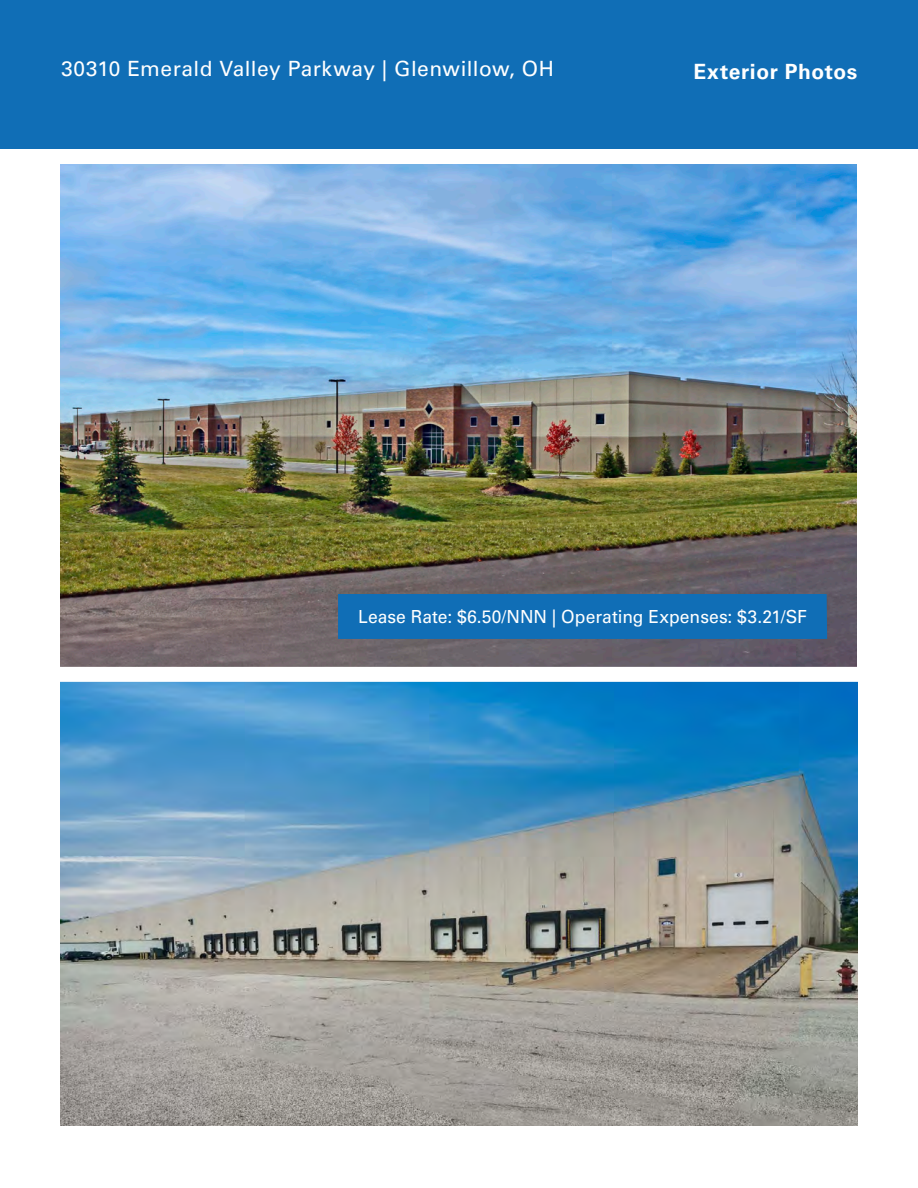
<style>
.page{position:relative;width:918px;height:1188px;background:#fff}
.page>*{position:absolute;margin:0;border:0;box-sizing:border-box;transform-origin:0 0}
.t1{font:21px "Univers LT Pro 55 Roman";letter-spacing:.02em;color:#fff}
.t2{font:700 21px "Univers LT Pro 65";letter-spacing:.025em;color:#fff}
.t3{font:18px "Univers LT Pro 55 Roman";color:#fff}
</style>
<div class="page">
<div style="left:0;top:0;width:918px;height:148px;background:#106eb6"></div>
<img style="left:61px;top:165px;width:796px;height:961px">
<div style="left:0;top:667px;width:918px;height:15px;background:#fff"></div>
<div style="left:338px;top:594px;width:489px;height:45px;background:#106eb6"></div>
<p class="t1" style="left:61px;top:54px;width:494px">30310 Emerald Valley Parkway | Glenwillow, OH</p>
<p class="t2" style="left:694px;top:56px;width:165px">Exterior Photos</p>
<p class="t3" style="left:358px;top:604px;width:450px">Lease Rate: $6.50/NNN | Operating Expenses: $3.21/SF</p>
</div>
